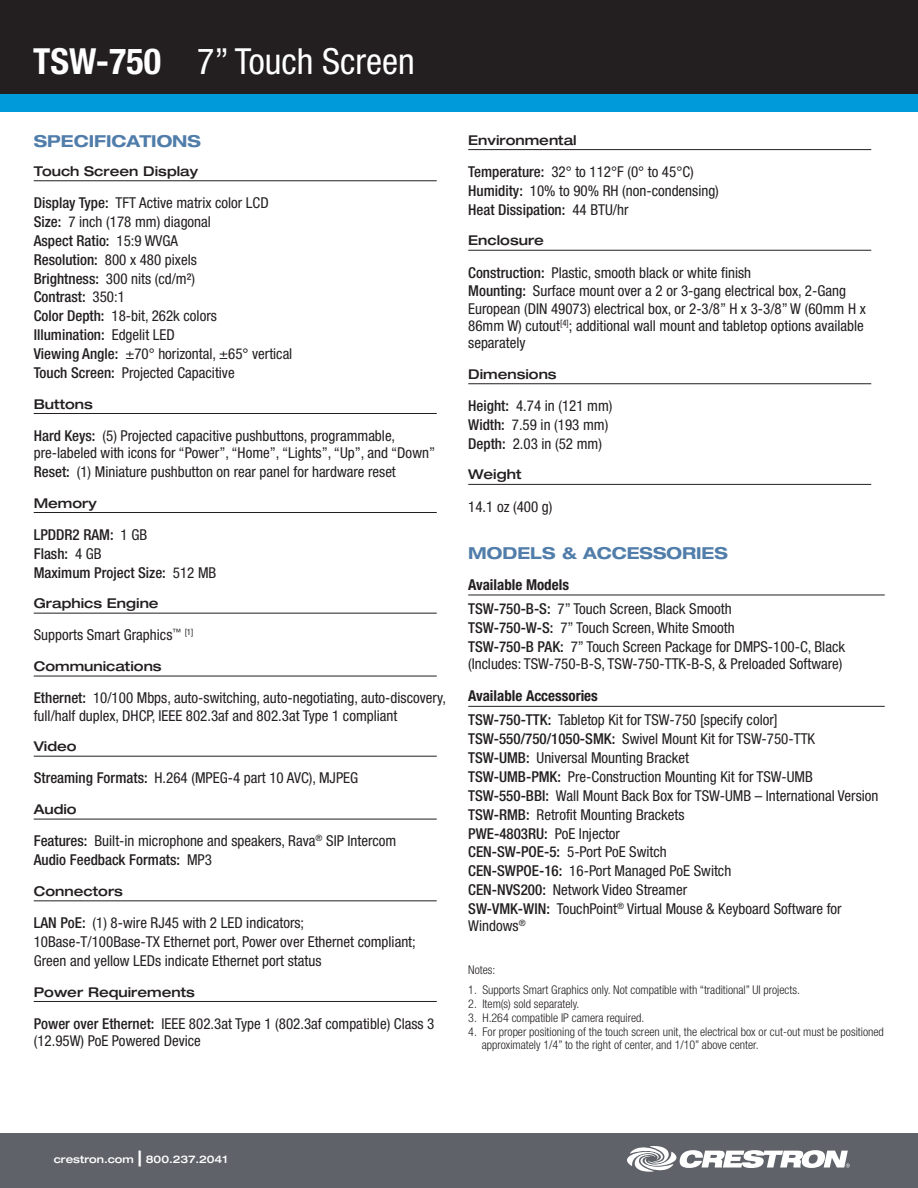
<style>
.page{position:relative;width:918px;height:1188px;background:#fff}
.page>*{position:absolute;margin:0;border:0;box-sizing:border-box;transform-origin:0 0}
.t1{font:condensed 36px "Helvetica Neue LT Std";color:#fff}
.SPECIFICATIONS_title{font:700 expanded 16.5px "Helvetica Neue LT Std";color:#517daa}
.spec_description{font:condensed 15px/17.2px "Helvetica Neue LT Std";color:#231f20}
.spec_description-2{font:500 condensed 15px "Helvetica Neue LT Std";color:#231f20}
.available_models_hea{font:700 condensed 15px "Helvetica Neue LT Std";color:#231f20}
.spec_header{font:500 expanded 13.5px "Helvetica Neue LT Std";color:#231f20}
.endnote_number{font:300 condensed 12px/13.8px "Helvetica Neue LT Std";color:#231f20}
.endnote{font:300 condensed 12px "Helvetica Neue LT Std";color:#231f20}
.t2{font:500 expanded 10.5px "Helvetica Neue LT Std";color:#fff}
.s1{font-weight:700}
.s2{font-weight:500}
.s3{font-weight:400}
.s4{font-size:21px}
</style>
<div class="page">
<div style="left:0;top:0;width:918px;height:94px;background:#231f20"></div>
<div style="left:0;top:94px;width:918px;height:18px;background:#009ada"></div>
<div style="left:0;top:1134px;width:918px;height:54px;background:#5f6369"></div>
<svg style="left:627px;top:1146px;width:223px;height:26px"></svg>
<hr style="left:34px;top:180px;width:403px;height:1px;background:#231f20">
<hr style="left:34px;top:413px;width:403px;height:1px;background:#231f20">
<hr style="left:34px;top:512px;width:403px;height:1px;background:#231f20">
<hr style="left:34px;top:613px;width:403px;height:1px;background:#231f20">
<hr style="left:34px;top:676px;width:403px;height:1px;background:#231f20">
<hr style="left:34px;top:756px;width:403px;height:1px;background:#231f20">
<hr style="left:34px;top:819px;width:403px;height:1px;background:#231f20">
<hr style="left:34px;top:900px;width:403px;height:1px;background:#231f20">
<hr style="left:34px;top:1001px;width:403px;height:1px;background:#231f20">
<hr style="left:468px;top:149px;width:403px;height:1px;background:#231f20">
<hr style="left:468px;top:250px;width:403px;height:1px;background:#231f20">
<hr style="left:468px;top:383px;width:403px;height:1px;background:#231f20">
<hr style="left:468px;top:484px;width:403px;height:1px;background:#231f20">
<hr style="left:468px;top:595px;width:417px;height:1px;background:#231f20">
<hr style="left:468px;top:706px;width:417px;height:1px;background:#231f20">
<h1 class="t1" style="left:33px;top:41px;width:383px"><span class="s1">TSW-750</span> 7” Touch Screen</h1>
<p class="SPECIFICATIONS_title" style="left:34px;top:131px;width:169px">SPECIFICATIONS</p>
<p class="spec_header" style="left:34px;top:163px;width:166px">Touch Screen Display</p>
<p class="spec_description" style="left:34px;top:194px;width:237px"><span class="s2">Display Type:</span> TFT Active matrix color LCD</p>
<p class="spec_description" style="left:34px;top:213px;width:179px"><span class="s2">Size:</span> 7 inch (178 mm) diagonal</p>
<p class="spec_description-2" style="left:34px;top:232px;width:146px">Aspect Ratio: <span class="s3">15:9 WVGA</span></p>
<p class="spec_description" style="left:34px;top:251px;width:165px"><span class="s2">Resolution:</span> 800 x 480 pixels</p>
<p class="spec_description" style="left:34px;top:270px;width:163px"><span class="s2">Brightness:</span> 300 nits (cd/m²)</p>
<p class="spec_description-2" style="left:34px;top:288px;width:93px">Contrast: <span class="s3">350:1</span></p>
<p class="spec_description" style="left:34px;top:307px;width:185px"><span class="s2">Color Depth:</span> 18-bit, 262k colors</p>
<p class="spec_description-2" style="left:34px;top:326px;width:143px">Illumination: <span class="s3">Edgelit LED</span></p>
<p class="spec_description" style="left:34px;top:345px;width:260px"><span class="s2">Viewing Angle:</span> ±70° horizontal, ±65° vertical</p>
<p class="spec_description" style="left:34px;top:364px;width:202px"><span class="s2">Touch Screen:</span> Projected Capacitive</p>
<p class="spec_header" style="left:34px;top:395px;width:61px">Buttons</p>
<p class="spec_description" style="left:34px;top:427px;width:403px"><span class="s2">Hard Keys:</span> (5) Projected capacitive pushbuttons, programmable, pre-labeled with icons for “Power”, “Home”, “Lights”, “Up”, and “Down”</p>
<p class="spec_description" style="left:34px;top:463px;width:364px"><span class="s2">Reset:</span> (1) Miniature pushbutton on rear panel for hardware reset</p>
<p class="spec_header" style="left:34px;top:494px;width:64px">Memory</p>
<p class="spec_description-2" style="left:34px;top:526px;width:115px">LPDDR2 RAM: <span class="s3">1 GB</span></p>
<p class="spec_description-2" style="left:34px;top:544px;width:70px">Flash: <span class="s3">4 GB</span></p>
<p class="spec_description-2" style="left:34px;top:563px;width:184px">Maximum Project Size: <span class="s3">512 MB</span></p>
<p class="spec_header" style="left:34px;top:595px;width:126px">Graphics Engine</p>
<p class="spec_description" style="left:34px;top:626px;width:161px">Supports Smart Graphics<sup>™</sup> <sup>[1]</sup></p>
<p class="spec_header" style="left:34px;top:658px;width:129px">Communications</p>
<p class="spec_description" style="left:34px;top:689px;width:414px"><span class="s2">Ethernet:</span> 10/100 Mbps, auto-switching, auto-negotiating, auto-discovery, full/half duplex, DHCP, IEEE 802.3af and 802.3at Type 1 compliant</p>
<p class="spec_header" style="left:34px;top:738px;width:44px">Video</p>
<p class="spec_description" style="left:34px;top:769px;width:326px"><span class="s2">Streaming Formats:</span> H.264 (MPEG-4 part 10 AVC), MJPEG</p>
<p class="spec_header" style="left:34px;top:801px;width:44px">Audio</p>
<p class="spec_description" style="left:34px;top:832px;width:364px"><span class="s2">Features:</span> Built-in microphone and speakers, Rava<sup>®</sup> SIP Intercom</p>
<p class="spec_description-2" style="left:34px;top:851px;width:180px">Audio Feedback Formats: <span class="s3">MP3</span></p>
<p class="spec_header" style="left:34px;top:883px;width:91px">Connectors</p>
<p class="spec_description" style="left:34px;top:914px;width:272px"><span class="s2">LAN PoE:</span> (1) 8-wire RJ45 with 2 LED indicators;</p>
<p class="spec_description" style="left:34px;top:933px;width:384px">10Base-T/100Base-TX Ethernet port, Power over Ethernet compliant;</p>
<p class="spec_description" style="left:34px;top:952px;width:289px">Green and yellow LEDs indicate Ethernet port status</p>
<p class="spec_header" style="left:34px;top:983px;width:163px">Power Requirements</p>
<p class="spec_description" style="left:34px;top:1015px;width:402px"><span class="s2">Power over Ethernet:</span> IEEE 802.3at Type 1 (802.3af compatible) Class 3 (12.95W) PoE Powered Device</p>
<p class="spec_header" style="left:468px;top:131px;width:110px">Environmental</p>
<p class="spec_description" style="left:468px;top:163px;width:227px"><span class="s2">Temperature:</span> 32° to 112°F (0° to 45°C)</p>
<p class="spec_description" style="left:468px;top:182px;width:252px"><span class="s2">Humidity:</span> 10% to 90% RH (non-condensing)</p>
<p class="spec_description-2" style="left:468px;top:200px;width:162px">Heat Dissipation: <span class="s3">44 BTU/hr</span></p>
<p class="spec_header" style="left:468px;top:232px;width:77px">Enclosure</p>
<p class="spec_description" style="left:468px;top:263px;width:284px"><span class="s2">Construction:</span> Plastic, smooth black or white finish</p>
<p class="spec_description" style="left:468px;top:282px;width:399px"><span class="s2">Mounting:</span> Surface mount over a 2 or 3-gang electrical box, 2-Gang European (DIN 49073) electrical box, or 2-3/8” H x 3-3/8” W (60mm H x 86mm W) cutout<sup>[4]</sup>; additional wall mount and tabletop options available separately</p>
<p class="spec_header" style="left:468px;top:366px;width:90px">Dimensions</p>
<p class="spec_description" style="left:468px;top:397px;width:146px"><span class="s2">Height:</span> 4.74 in (121 mm)</p>
<p class="spec_description" style="left:468px;top:416px;width:142px"><span class="s2">Width:</span> 7.59 in (193 mm)</p>
<p class="spec_description" style="left:468px;top:435px;width:135px"><span class="s2">Depth:</span> 2.03 in (52 mm)</p>
<p class="spec_header" style="left:468px;top:466px;width:55px">Weight</p>
<p class="spec_description" style="left:468px;top:498px;width:86px">14.1 oz (400 g)</p>
<p class="SPECIFICATIONS_title" style="left:468px;top:543px;width:261px">MODELS &amp; ACCESSORIES</p>
<p class="available_models_hea" style="left:468px;top:576px;width:102px">Available Models</p>
<p class="spec_description" style="left:468px;top:600px;width:265px"><span class="s2">TSW-750-B-S:</span> 7” Touch Screen, Black Smooth</p>
<p class="spec_description" style="left:468px;top:619px;width:268px"><span class="s2">TSW-750-W-S:</span> 7” Touch Screen, White Smooth</p>
<p class="spec_description" style="left:468px;top:638px;width:378px"><span class="s2">TSW-750-B PAK:</span> 7” Touch Screen Package for DMPS-100-C, Black (Includes: TSW-750-B-S, TSW-750-TTK-B-S, &amp; Preloaded Software)</p>
<p class="available_models_hea" style="left:468px;top:687px;width:131px">Available Accessories</p>
<p class="spec_description" style="left:468px;top:711px;width:311px"><span class="s2">TSW-750-TTK:</span> Tabletop Kit for TSW-750 [specify color]</p>
<p class="spec_description" style="left:468px;top:730px;width:348px"><span class="s2">TSW-550/750/1050-SMK:</span> Swivel Mount Kit for TSW-750-TTK</p>
<p class="spec_description" style="left:468px;top:749px;width:222px"><span class="s2">TSW-UMB:</span> Universal Mounting Bracket</p>
<p class="spec_description" style="left:468px;top:768px;width:346px"><span class="s2">TSW-UMB-PMK:</span> Pre-Construction Mounting Kit for TSW-UMB</p>
<p class="spec_description" style="left:468px;top:787px;width:412px"><span class="s2">TSW-550-BBI:</span> Wall Mount Back Box for TSW-UMB – International Version</p>
<p class="spec_description" style="left:468px;top:806px;width:218px"><span class="s2">TSW-RMB:</span> Retrofit Mounting Brackets</p>
<p class="spec_description-2" style="left:468px;top:824px;width:153px">PWE-4803RU: <span class="s3">PoE Injector</span></p>
<p class="spec_description" style="left:468px;top:843px;width:200px"><span class="s2">CEN-SW-POE-5:</span> 5-Port PoE Switch</p>
<p class="spec_description" style="left:468px;top:862px;width:265px"><span class="s2">CEN-SWPOE-16:</span> 16-Port Managed PoE Switch</p>
<p class="spec_description" style="left:468px;top:881px;width:220px"><span class="s2">CEN-NVS200:</span> Network Video Streamer</p>
<p class="spec_description" style="left:468px;top:900px;width:375px"><span class="s2">SW-VMK-WIN:</span> TouchPoint<sup>®</sup> Virtual Mouse &amp; Keyboard Software for<br>Windows<sup>®</sup></p>
<p class="endnote" style="left:468px;top:963px;width:29px">Notes:</p>
<p class="endnote_number" style="left:468px;top:983px;width:333px">1. Supports Smart Graphics only. Not compatible with “traditional” UI projects.</p>
<p class="endnote_number" style="left:468px;top:997px;width:113px">2. Item(s) sold separately.</p>
<p class="endnote_number" style="left:468px;top:1011px;width:178px">3. H.264 compatible IP camera required.</p>
<p class="endnote_number" style="left:482px;top:1024px;width:404px;text-indent:-14px">4. For proper positioning of the touch screen unit, the electrical box or cut-out must be positioned approximately 1/4” to the right of center, and 1/10” above center.</p>
<p class="t2" style="left:54px;top:1153px;width:175px">crestron.com <span class="s4">|</span> 800.237.2041</p>
</div>
